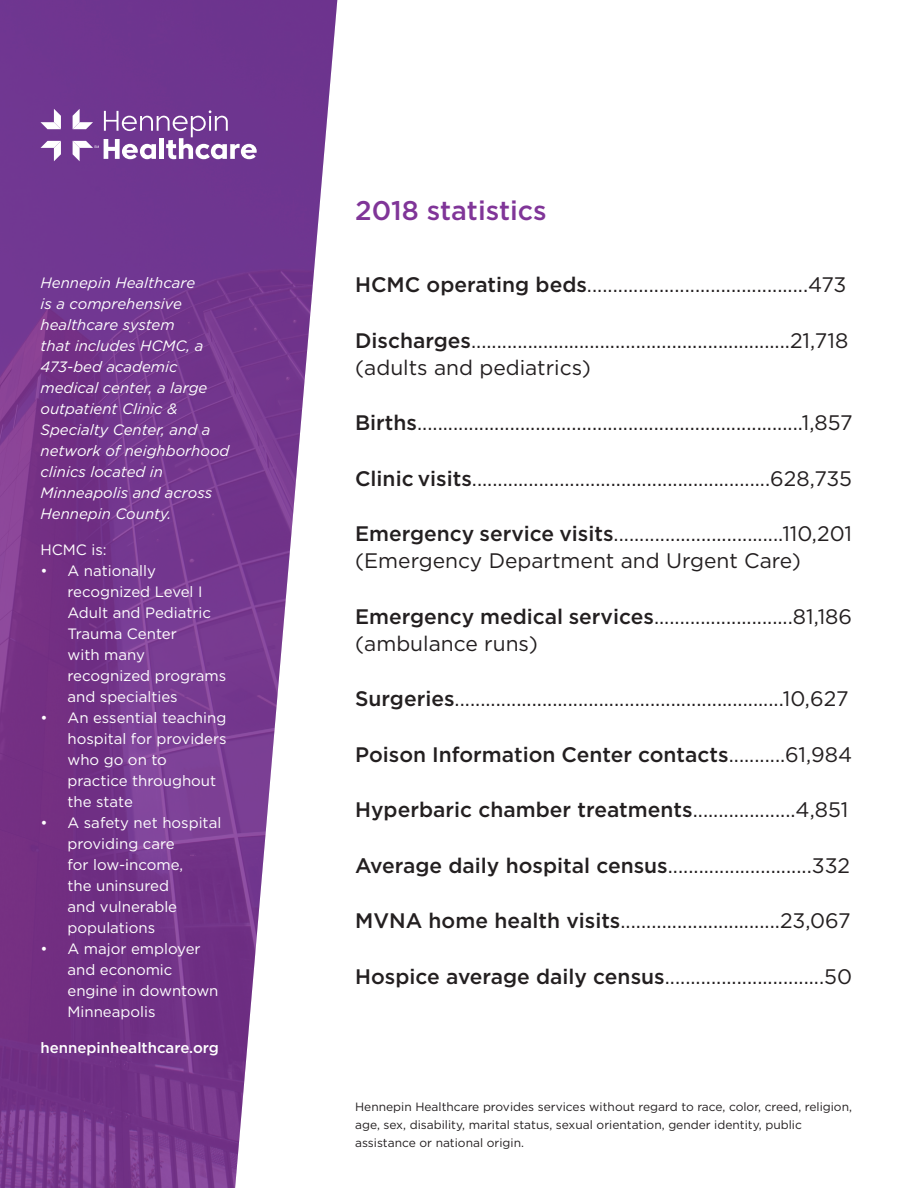
<style>
.page{position:relative;width:918px;height:1188px;background:#fff}
.page>*{position:absolute;margin:0;border:0;box-sizing:border-box;transform-origin:0 0}
.t1{font:500 27px "Gotham";color:#803598}
.t2{font:21px "Gotham";color:#231f20}
.t3{font:500 21px "Gotham";color:#231f20}
.t4{font:15px/21px "Gotham";color:#fff}
.t5{font:italic 15px/21px "Gotham";color:#fff}
.t6{font:500 15px "Gotham";color:#fff}
.t7{font:12px/18px "Gotham";color:#231f20}
.s1{font-weight:500}
.s2{font-weight:400}
</style>
<div class="page">
<img style="left:0;top:0;width:337px;height:1188px">
<svg style="left:40px;top:141px;width:21px;height:20px"></svg>
<svg style="left:40px;top:109px;width:21px;height:20px"></svg>
<svg style="left:73px;top:109px;width:183px;height:52px"></svg>
<p class="t5" style="left:40px;top:272px;width:191px">Hennepin Healthcare<br>is a comprehensive healthcare system<br>that includes HCMC, a<br>473-bed academic medical center, a large outpatient Clinic &amp;<br>Specialty Center, and a network of neighborhood clinics located in<br>Minneapolis and across<br>Hennepin County.</p>
<p class="t4" style="left:40px;top:539px;width:68px">HCMC is:</p>
<p class="t4" style="left:68px;top:560px;width:160px;text-indent:-27px">• A nationally recognized Level I<br>Adult and Pediatric<br>Trauma Center<br>with many recognized programs and specialties</p>
<p class="t4" style="left:68px;top:707px;width:161px;text-indent:-27px">• An essential teaching hospital for providers who go on to practice throughout the state</p>
<p class="t4" style="left:68px;top:812px;width:155px;text-indent:-27px">• A safety net hospital providing care<br>for low-income,<br>the uninsured<br>and vulnerable populations</p>
<p class="t4" style="left:68px;top:938px;width:153px;text-indent:-27px">• A major employer and economic engine in downtown<br>Minneapolis</p>
<p class="t6" style="left:40px;top:1038px;width:180px">hennepinhealthcare.org</p>
<p class="t1" style="left:355px;top:193px;width:193px">2018 statistics</p>
<p class="t2" style="left:355px;top:271px;width:493px"><span class="s1">HCMC operating beds</span>...........................................473</p>
<p class="t2" style="left:355px;top:327px;width:495px"><span class="s1">Discharges</span>..............................................................21,718</p>
<p class="t2" style="left:355px;top:354px;width:237px">(adults and pediatrics)</p>
<p class="t2" style="left:355px;top:409px;width:499px"><span class="s1">Births</span>...........................................................................1,857</p>
<p class="t2" style="left:355px;top:465px;width:498px"><span class="s1">Clinic visits</span>..........................................................628,735</p>
<p class="t2" style="left:355px;top:520px;width:498px"><span class="s1">Emergency service visits</span>.................................110,201</p>
<p class="t2" style="left:355px;top:547px;width:447px">(Emergency Department and Urgent Care)</p>
<p class="t2" style="left:355px;top:603px;width:498px"><span class="s1">Emergency medical services</span>...........................81,186</p>
<p class="t2" style="left:355px;top:630px;width:184px">(ambulance runs)</p>
<p class="t2" style="left:355px;top:685px;width:495px"><span class="s1">Surgeries</span>................................................................10,627</p>
<p class="t3" style="left:355px;top:741px;width:498px">Poison Information Center contacts<span class="s2">...........61,984</span></p>
<p class="t3" style="left:355px;top:796px;width:495px">Hyperbaric chamber treatments<span class="s2">....................4,851</span></p>
<p class="t2" style="left:355px;top:852px;width:497px"><span class="s1">Average daily hospital census</span>............................332</p>
<p class="t2" style="left:355px;top:907px;width:497px"><span class="s1">MVNA home health visits</span>...............................23,067</p>
<p class="t2" style="left:355px;top:963px;width:498px"><span class="s1">Hospice average daily census</span>...............................50</p>
<p class="t7" style="left:355px;top:1098px;width:498px">Hennepin Healthcare provides services without regard to race, color, creed, religion, age, sex, disability, marital status, sexual orientation, gender identity, public assistance or national origin.</p>
</div>
